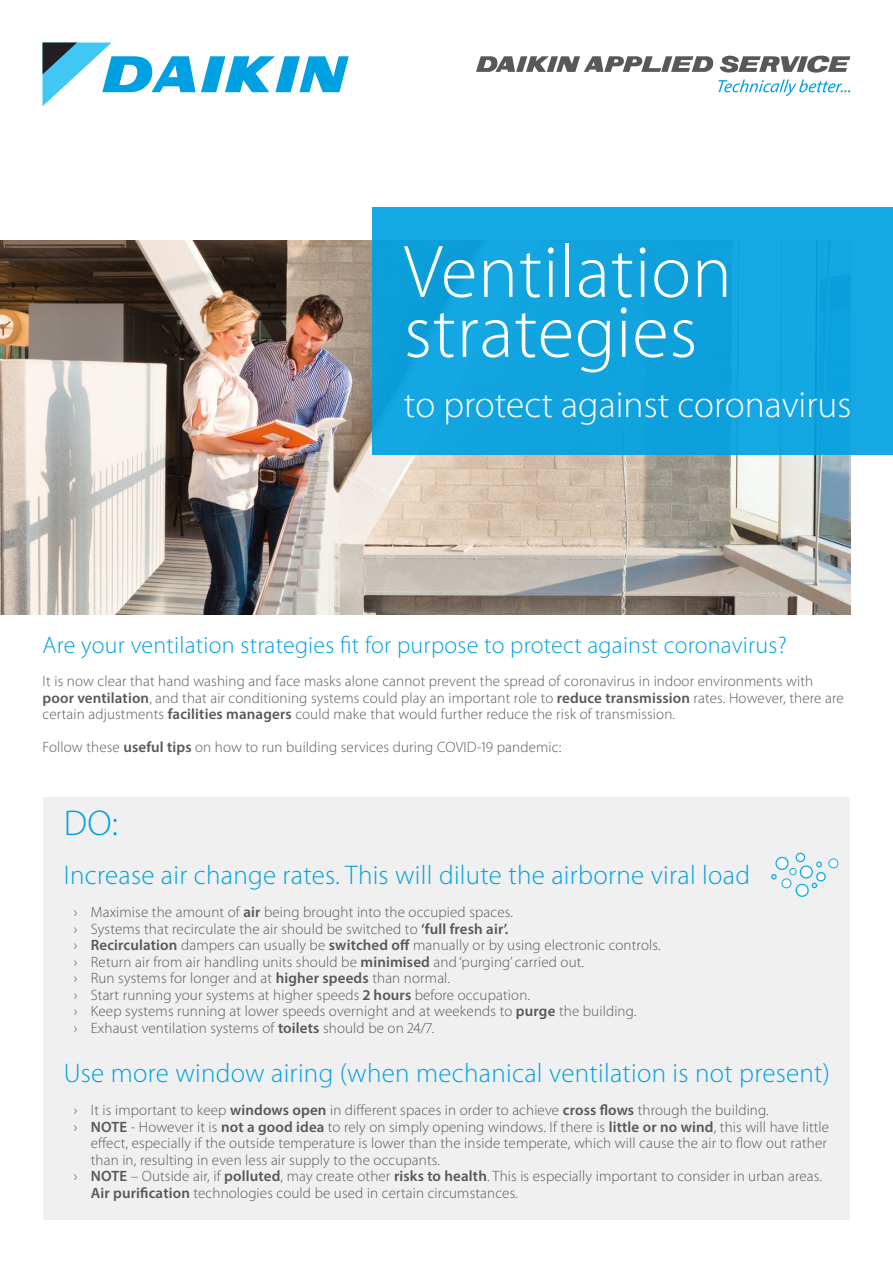
<style>
.page{position:relative;width:893px;height:1263px;background:#fff}
.page>*{position:absolute;margin:0;border:0;box-sizing:border-box;transform-origin:0 0}
.title_body_headline{font:300 75px/60px "Myriad Pro";letter-spacing:.01em;color:#fff}
.headline_product{font:300 37.5px "Myriad Pro";color:#fff}
.product_subheadline{font:300 36px "Myriad Pro";color:#00a1e3}
.product_subheadline-2{font:300 27px "Myriad Pro";letter-spacing:.01em;color:#00a1e3}
.product_subheadline-3{font:300 24px "Myriad Pro";letter-spacing:.01em;color:#00a1e3}
.Feature_Item_CE{font:300 15px/16.5px "Myriad Pro";letter-spacing:.01em;color:#57585a}
.s1{font-weight:600}
</style>
<div class="page">
<img style="left:0;top:241px;width:850px;height:373px">
<div style="left:372px;top:208px;width:521px;height:247px;background:#12a4df"></div>
<div style="left:43px;top:797px;width:807px;height:423px;background:#f0f0f1"></div>
<svg style="left:771px;top:853px;width:67px;height:44px"></svg>
<svg style="left:43px;top:43px;width:306px;height:63px"></svg>
<svg style="left:476px;top:56px;width:237px;height:16px"></svg>
<svg style="left:720px;top:56px;width:130px;height:17px"></svg>
<svg style="left:718px;top:80px;width:132px;height:16px"></svg>
<p class="title_body_headline" style="left:404px;top:241px;width:330px">Ventilation strategies</p>
<p class="headline_product" style="left:404px;top:382px;width:449px">to protect against coronavirus</p>
<p class="product_subheadline-3" style="left:43px;top:631px;width:746px">Are your ventilation strategies fit for purpose to protect against coronavirus?</p>
<p class="Feature_Item_CE" style="left:43px;top:673px;width:803px">It is now clear that hand washing and face masks alone cannot prevent the spread of coronavirus in indoor environments with <span class="s1">poor ventilation</span>, and that air conditioning systems could play an important role to <span class="s1">reduce transmission</span> rates. However, there are certain adjustments <span class="s1">facilities managers</span> could make that would further reduce the risk of transmission.</p>
<p class="Feature_Item_CE" style="left:43px;top:739px;width:520px">Follow these <span class="s1">useful tips</span> on how to run building services during COVID-19 pandemic:</p>
<p class="product_subheadline" style="left:64px;top:801px;width:56px">DO:</p>
<p class="product_subheadline-2" style="left:64px;top:859px;width:688px">Increase air change rates. This will dilute the airborne viral load</p>
<p class="Feature_Item_CE" style="left:74px;top:904px;width:441px">› Maximise the amount of <span class="s1">air</span> being brought into the occupied spaces.</p>
<p class="Feature_Item_CE" style="left:74px;top:920px;width:436px">› Systems that recirculate the air should be switched to <span class="s1">‘full fresh air’.</span></p>
<p class="Feature_Item_CE" style="left:74px;top:937px;width:588px">› <span class="s1">Recirculation</span> dampers can usually be <span class="s1">switched off</span> manually or by using electronic controls.</p>
<p class="Feature_Item_CE" style="left:74px;top:953px;width:512px">› Return air from air handling units should be <span class="s1">minimised</span> and ‘purging’ carried out.</p>
<p class="Feature_Item_CE" style="left:74px;top:970px;width:378px">› Run systems for longer and at <span class="s1">higher speeds</span> than normal.</p>
<p class="Feature_Item_CE" style="left:74px;top:986px;width:458px">› Start running your systems at higher speeds <span class="s1">2 hours</span> before occupation.</p>
<p class="Feature_Item_CE" style="left:74px;top:1003px;width:564px">› Keep systems running at lower speeds overnight and at weekends to <span class="s1">purge</span> the building.</p>
<p class="Feature_Item_CE" style="left:74px;top:1019px;width:362px">› Exhaust ventilation systems of <span class="s1">toilets</span> should be on 24/7.</p>
<p class="product_subheadline-2" style="left:64px;top:1057px;width:768px">Use more window airing (when mechanical ventilation is not present)</p>
<p class="Feature_Item_CE" style="left:74px;top:1102px;width:697px">› It is important to keep <span class="s1">windows open</span> in different spaces in order to achieve <span class="s1">cross flows</span> through the building.</p>
<p class="Feature_Item_CE" style="left:91px;top:1118px;width:740px;text-indent:-17px">› <span class="s1">NOTE</span> - However it is <span class="s1">not a good idea</span> to rely on simply opening windows. If there is <span class="s1">little or no wind</span>, this will have little effect, especially if the outside temperature is lower than the inside temperate, which will cause the air to flow out rather than in, resulting in even less air supply to the occupants.</p>
<p class="Feature_Item_CE" style="left:91px;top:1168px;width:733px;text-indent:-17px">› <span class="s1">NOTE</span> – Outside air, if <span class="s1">polluted</span>, may create other <span class="s1">risks to health</span>. This is especially important to consider in urban areas.<br><span class="s1">Air purification</span> technologies could be used in certain circumstances.</p>
</div>
